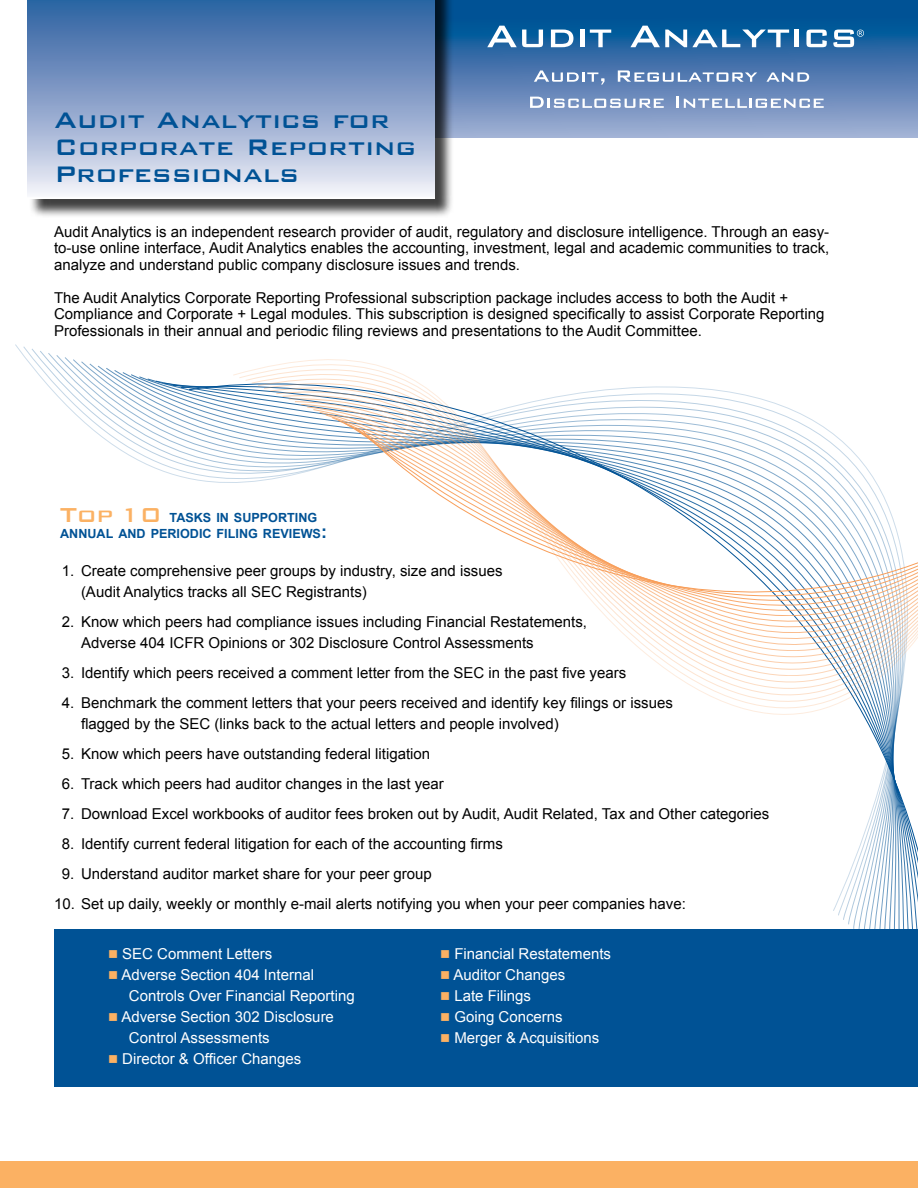
<style>
.page{position:relative;width:918px;height:1188px;background:#fff}
.page>*{position:absolute;margin:0;border:0;box-sizing:border-box;transform-origin:0 0}
.t1{font:500 30px/27px "Bank Gothic";color:#005295}
.t2{font:15px/16.5px "Arial";color:#000}
.t3{font:15px/21px "Arial";color:#fff}
.t4{font:700 12.6px/16.5px "Arial";color:#005295}
.s1{font-family:"Bank Gothic";font-weight:500;font-size:27px;color:#fbb163}
.s2{font-size:18px}
.s3{color:#fbb163}
</style>
<div class="page">
<svg style="left:189px;top:384px;width:729px;height:545px"></svg>
<svg style="left:233px;top:359px;width:685px;height:356px"></svg>
<svg style="left:239px;top:364px;width:679px;height:344px"></svg>
<svg style="left:245px;top:369px;width:673px;height:333px"></svg>
<svg style="left:252px;top:374px;width:666px;height:321px"></svg>
<svg style="left:258px;top:379px;width:660px;height:310px"></svg>
<svg style="left:264px;top:383px;width:654px;height:299px"></svg>
<svg style="left:270px;top:388px;width:648px;height:288px"></svg>
<svg style="left:276px;top:392px;width:642px;height:278px"></svg>
<svg style="left:283px;top:395px;width:635px;height:268px"></svg>
<svg style="left:289px;top:399px;width:629px;height:258px"></svg>
<svg style="left:295px;top:401px;width:623px;height:250px"></svg>
<svg style="left:301px;top:404px;width:617px;height:241px"></svg>
<svg style="left:307px;top:407px;width:611px;height:232px"></svg>
<svg style="left:313px;top:409px;width:605px;height:224px"></svg>
<svg style="left:320px;top:412px;width:598px;height:215px"></svg>
<svg style="left:326px;top:413px;width:592px;height:208px"></svg>
<svg style="left:332px;top:413px;width:586px;height:203px"></svg>
<svg style="left:338px;top:413px;width:580px;height:198px"></svg>
<svg style="left:344px;top:412px;width:574px;height:194px"></svg>
<svg style="left:350px;top:412px;width:568px;height:189px"></svg>
<svg style="left:356px;top:412px;width:562px;height:184px"></svg>
<svg style="left:363px;top:411px;width:555px;height:181px"></svg>
<svg style="left:454px;top:0;width:464px;height:138px"></svg>
<div style="left:30px;top:0;width:424px;height:218px;background:#000;opacity:.75"></div>
<div style="left:27px;top:0;width:408px;height:199px;background:linear-gradient(to bottom,#285b9e,#f1eef8)"></div>
<div style="left:54px;top:929px;width:864px;height:158px;background:#005295"></div>
<svg style="left:487px;top:26px;width:56px;height:21px"></svg>
<svg style="left:551px;top:30px;width:22px;height:17px"></svg>
<hr style="left:580px;top:30px;width:4px;height:17px;background:#fff">
<svg style="left:590px;top:30px;width:21px;height:17px"></svg>
<svg style="left:630px;top:26px;width:159px;height:21px"></svg>
<hr style="left:795px;top:30px;width:4px;height:17px;background:#fff">
<svg style="left:806px;top:30px;width:21px;height:17px"></svg>
<svg style="left:833px;top:30px;width:31px;height:17px"></svg>
<svg style="left:534px;top:70px;width:71px;height:15px"></svg>
<svg style="left:618px;top:70px;width:139px;height:12px"></svg>
<svg style="left:766px;top:72px;width:43px;height:10px"></svg>
<svg style="left:530px;top:97px;width:134px;height:11px"></svg>
<svg style="left:676px;top:97px;width:148px;height:11px"></svg>
<div style="left:0;top:1161px;width:918px;height:27px;background:#fbb163"></div>
<h1 class="t1" style="left:54px;top:104px;width:364px">Audit Analytics for<br>Corporate Reporting<br>Professionals</h1>
<p class="t2" style="left:54px;top:223px;width:777px;text-align:justify">Audit Analytics is an independent research provider of audit, regulatory and disclosure intelligence. Through an easy&shy;to-use online interface, Audit Analytics enables the accounting, investment, legal and academic communities to track, analyze and understand public company disclosure issues and trends.</p>
<p class="t2" style="left:54px;top:289px;width:772px">The Audit Analytics Corporate Reporting Professional subscription package includes access to both the Audit +<br>Compliance and Corporate + Legal modules. This subscription is designed specifically to assist Corporate Reporting<br>Professionals in their annual and periodic filing reviews and presentations to the Audit Committee.</p>
<p class="t4" style="left:60px;top:509px;width:268px"><span class="s1">Top 10</span> TASKS IN SUPPORTING<br>ANNUAL AND PERIODIC FILING REVIEWS<span class="s2">:</span></p>
<p class="t2" style="left:81px;top:561px;width:423px;line-height:21px;text-indent:-19px">1. Create comprehensive peer groups by industry, size and issues (Audit Analytics tracks all SEC Registrants)</p>
<p class="t2" style="left:81px;top:612px;width:508px;line-height:21px;text-indent:-19px">2. Know which peers had compliance issues including Financial Restatements,<br>Adverse 404 ICFR Opinions or 302 Disclosure Control Assessments</p>
<p class="t2" style="left:62px;top:665px;width:566px">3. Identify which peers received a comment letter from the SEC in the past five years</p>
<p class="t2" style="left:81px;top:693px;width:593px;line-height:21px;text-indent:-19px">4. Benchmark the comment letters that your peers received and identify key filings or issues flagged by the SEC (links back to the actual letters and people involved)</p>
<p class="t2" style="left:62px;top:746px;width:370px">5. Know which peers have outstanding federal litigation</p>
<p class="t2" style="left:62px;top:776px;width:384px">6. Track which peers had auditor changes in the last year</p>
<p class="t2" style="left:62px;top:806px;width:709px">7. Download Excel workbooks of auditor fees broken out by Audit, Audit Related, Tax and Other categories</p>
<p class="t2" style="left:62px;top:836px;width:443px">8. Identify current federal litigation for each of the accounting firms</p>
<p class="t2" style="left:62px;top:866px;width:372px">9. Understand auditor market share for your peer group</p>
<p class="t2" style="left:54px;top:896px;width:633px">10. Set up daily, weekly or monthly e-mail alerts notifying you when your peer companies have:</p>
<p class="t3" style="left:108px;top:943px;width:166px"><span class="s3">■</span> SEC Comment Letters</p>
<p class="t3" style="left:129px;top:964px;width:227px;text-indent:-21px"><span class="s3">■</span> Adverse Section 404 Internal<br>Controls Over Financial Reporting</p>
<p class="t3" style="left:129px;top:1006px;width:207px;text-indent:-21px"><span class="s3">■</span> Adverse Section 302 Disclosure<br>Control Assessments</p>
<p class="t3" style="left:108px;top:1048px;width:195px"><span class="s3">■</span> Director &amp; Officer Changes</p>
<p class="t3" style="left:440px;top:943px;width:172px"><span class="s3">■</span> Financial Restatements</p>
<p class="t3" style="left:440px;top:964px;width:127px"><span class="s3">■</span> Auditor Changes</p>
<p class="t3" style="left:440px;top:985px;width:92px"><span class="s3">■</span> Late Filings</p>
<p class="t3" style="left:440px;top:1006px;width:124px"><span class="s3">■</span> Going Concerns</p>
<p class="t3" style="left:440px;top:1027px;width:161px"><span class="s3">■</span> Merger &amp; Acquisitions</p>
</div>
